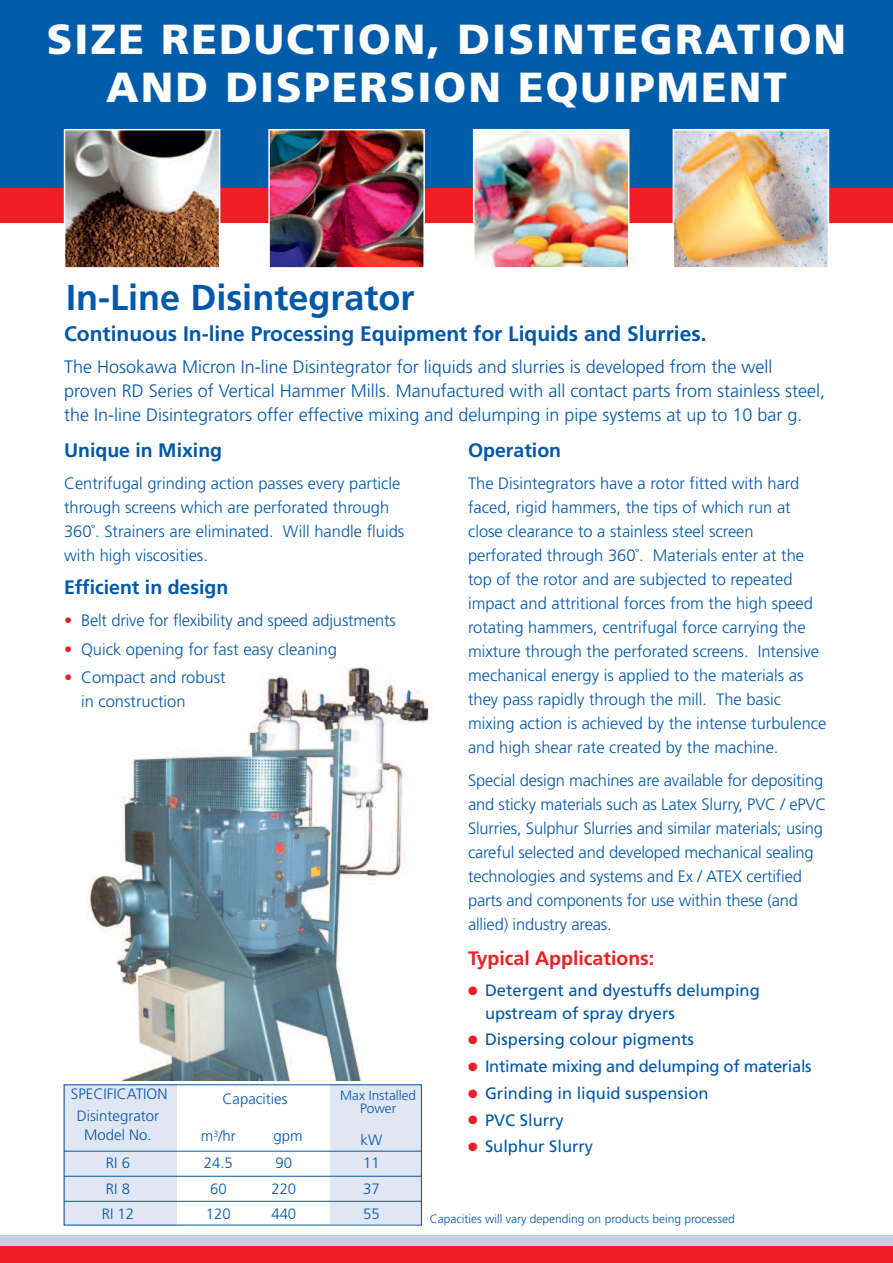
<style>
.page{position:relative;width:893px;height:1263px;background:#fff}
.page>*{position:absolute;margin:0;border:0;box-sizing:border-box;transform-origin:0 0}
.t1{font:900 42px/48px "Frutiger LT Std";letter-spacing:.05em;color:#fff;text-align:center}
.t2{font:700 36px "Frutiger LT Std";color:#0157a8}
.t3{font:700 21px "Frutiger LT Std";color:#0157a8}
.t4{font:700 19.5px "Frutiger LT Std";color:#0157a8}
.t5{font:700 19.5px "Frutiger LT Std";color:#ee1e24}
.t6{font:300 18px/24px "Frutiger LT Std";color:#0157a8}
.t7{font:300 16.5px/24px "Frutiger LT Std";color:#0157a8}
.t8{font:16.5px/22.5px "Frutiger LT Std";color:#0157a8}
.t9{font:16.5px "Frutiger LT Std";letter-spacing:-.02em;color:#0157a8}
.t10{font:300 15px/19.5px "Frutiger LT Std";color:#0157a8;text-align:center}
.t11{font:300 13.5px/13.5px "Frutiger LT Std";color:#0157a8;text-align:center}
.t12{font:300 12px "Frutiger LT Std";color:#0157a8}
.s1{color:#ee1e24}
</style>
<div class="page">
<img style="left:86px;top:667px;width:346px;height:413px">
<div style="left:0;top:0;width:893px;height:201px;background:#015dab"></div>
<div style="left:0;top:189px;width:893px;height:34px;background:#ee1e24"></div>
<img style="left:67px;top:132px;width:150px;height:134px">
<div style="left:64px;top:129px;width:156px;height:140px;border:2px solid #fff"></div>
<img style="left:271px;top:132px;width:151px;height:134px">
<div style="left:268px;top:129px;width:157px;height:140px;border:2px solid #fff"></div>
<img style="left:476px;top:132px;width:150px;height:134px">
<div style="left:473px;top:129px;width:156px;height:140px;border:2px solid #fff"></div>
<img style="left:676px;top:132px;width:150px;height:134px">
<div style="left:673px;top:129px;width:156px;height:140px;border:2px solid #fff"></div>
<div style="left:0;top:1235px;width:893px;height:20px;background:#c6cfe8"></div>
<div style="left:0;top:1246px;width:893px;height:17px;background:#ee1e24"></div>
<div style="left:331px;top:1084px;width:91px;height:140px;background:#e1e6f3"></div>
<div style="left:64px;top:1084px;width:113px;height:141px;background:#e1e6f3"></div>
<hr style="left:64px;top:1151px;width:358px;height:1px;background:#0157a8">
<hr style="left:64px;top:1176px;width:358px;height:1px;background:#0157a8">
<hr style="left:64px;top:1201px;width:358px;height:1px;background:#0157a8">
<h1 class="t1" style="left:47px;top:18px;width:801px">SIZE REDUCTION, DISINTEGRATION<br>AND DISPERSION EQUIPMENT</h1>
<h2 class="t2" style="left:66px;top:283px;width:350px">In-Line Disintegrator</h2>
<p class="t3" style="left:64px;top:325px;width:644px">Continuous In-line Processing Equipment for Liquids and Slurries.</p>
<p class="t6" style="left:64px;top:357px;width:763px">The Hosokawa Micron In-line Disintegrator for liquids and slurries is developed from the well proven RD Series of Vertical Hammer Mills. Manufactured with all contact parts from stainless steel, the In-line Disintegrators offer effective mixing and delumping in pipe systems at up to 10 bar g.</p>
<p class="t4" style="left:64px;top:442px;width:160px">Unique in Mixing</p>
<p class="t7" style="left:64px;top:473px;width:342px">Centrifugal grinding action passes every particle through screens which are perforated through 360˚. Strainers are eliminated. Will handle fluids with high viscosities.</p>
<p class="t4" style="left:64px;top:579px;width:166px">Efficient in design</p>
<p class="t7" style="left:64px;top:610px;width:333px"><span class="s1">•</span> Belt drive for flexibility and speed adjustments</p>
<p class="t7" style="left:64px;top:638px;width:274px"><span class="s1">•</span> Quick opening for fast easy cleaning</p>
<p class="t7" style="left:81px;top:666px;width:146px;text-indent:-17px"><span class="s1">•</span> Compact and robust in construction</p>
<p class="t10" style="left:71px;top:1085px;width:98px">SPECIFICATION</p>
<p class="t10" style="left:223px;top:1090px;width:66px">Capacities</p>
<p class="t11" style="left:340px;top:1089px;width:77px">Max Installed<br>Power</p>
<p class="t10" style="left:77px;top:1107px;width:84px">Disintegrator<br>Model No.</p>
<p class="t10" style="left:201px;top:1127px;width:37px">m<sup>3</sup>/hr</p>
<p class="t10" style="left:273px;top:1127px;width:31px">gpm</p>
<p class="t10" style="left:361px;top:1131px;width:23px">kW</p>
<p class="t10" style="left:106px;top:1154px;width:26px">RI 6</p>
<p class="t10" style="left:204px;top:1154px;width:31px">24.5</p>
<p class="t10" style="left:276px;top:1154px;width:18px">90</p>
<p class="t10" style="left:363px;top:1154px;width:18px">11</p>
<p class="t10" style="left:106px;top:1180px;width:26px">RI 8</p>
<p class="t10" style="left:210px;top:1180px;width:18px">60</p>
<p class="t10" style="left:272px;top:1180px;width:26px">220</p>
<p class="t10" style="left:363px;top:1180px;width:18px">37</p>
<p class="t10" style="left:102px;top:1205px;width:34px">RI 12</p>
<p class="t10" style="left:206px;top:1205px;width:27px">120</p>
<p class="t10" style="left:272px;top:1205px;width:26px">440</p>
<p class="t10" style="left:363px;top:1205px;width:18px">55</p>
<p class="t4" style="left:468px;top:442px;width:95px">Operation</p>
<p class="t7" style="left:468px;top:473px;width:360px">The Disintegrators have a rotor fitted with hard faced, rigid hammers, the tips of which run at close clearance to a stainless steel screen perforated through 360˚. Materials enter at the top of the rotor and are subjected to repeated impact and attritional forces from the high speed rotating hammers, centrifugal force carrying the mixture through the perforated screens. Intensive mechanical energy is applied to the materials as they pass rapidly through the mill. The basic mixing action is achieved by the intense turbulence and high shear rate created by the machine.</p>
<p class="t7" style="left:468px;top:769px;width:360px">Special design machines are available for depositing and sticky materials such as Latex Slurry, PVC / ePVC Slurries, Sulphur Slurries and similar materials; using careful selected and developed mechanical sealing technologies and systems and Ex / ATEX certified parts and components for use within these (and allied) industry areas.</p>
<p class="t5" style="left:468px;top:950px;width:188px">Typical Applications:</p>
<p class="t8" style="left:485px;top:980px;width:276px;text-indent:-17px"><span class="s1">●</span> Detergent and dyestuffs delumping upstream of spray dryers</p>
<p class="t8" style="left:468px;top:1030px;width:228px"><span class="s1">●</span> Dispersing colour pigments</p>
<p class="t9" style="left:468px;top:1060px;width:345px"><span class="s1">●</span> Intimate mixing and delumping of materials</p>
<p class="t8" style="left:468px;top:1083px;width:242px"><span class="s1">●</span> Grinding in liquid suspension</p>
<p class="t8" style="left:468px;top:1110px;width:97px"><span class="s1">●</span> PVC Slurry</p>
<p class="t8" style="left:468px;top:1137px;width:127px"><span class="s1">●</span> Sulphur Slurry</p>
<p class="t12" style="left:430px;top:1214px;width:306px">Capacities will vary depending on products being processed</p>
</div>
